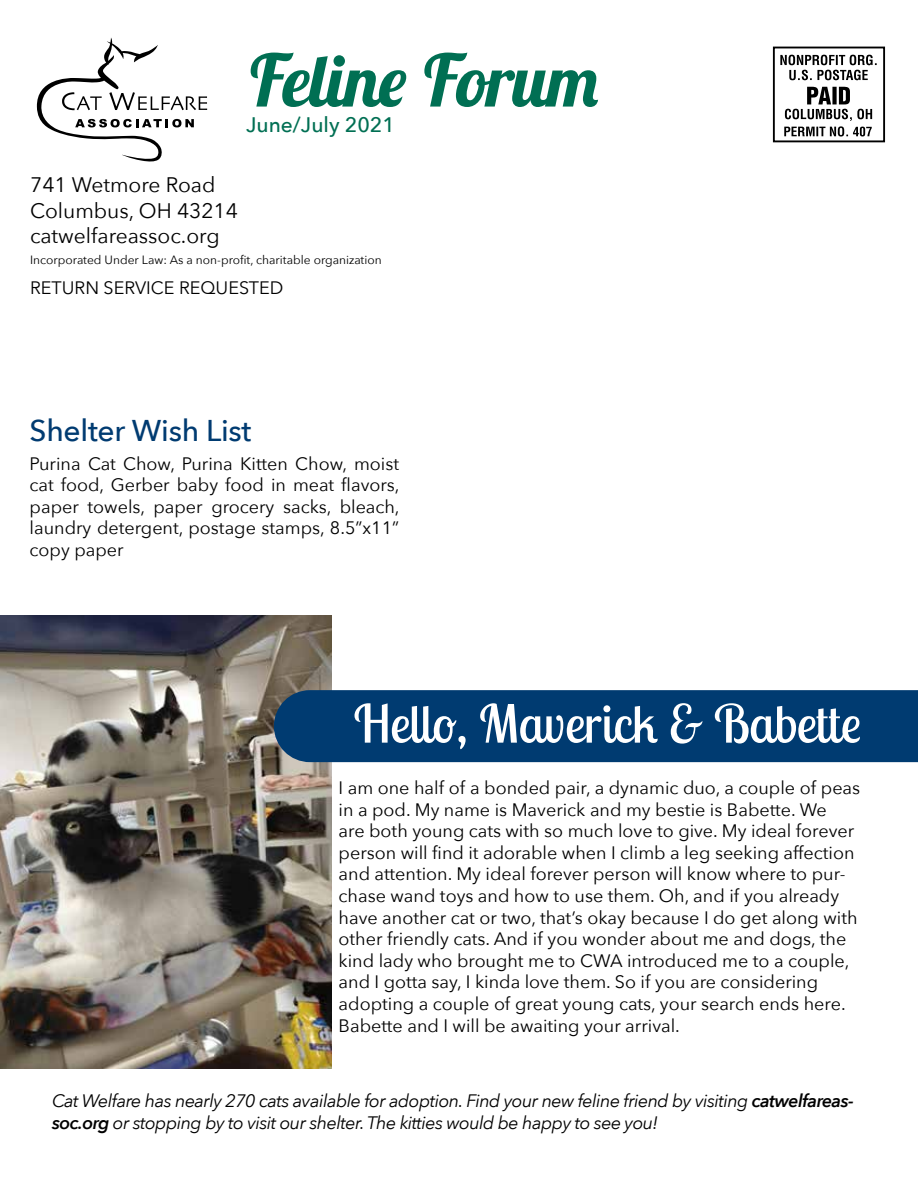
<style>
.page{position:relative;width:918px;height:1188px;background:#fff}
.page>*{position:absolute;margin:0;border:0;box-sizing:border-box;transform-origin:0 0}
.t1{font:italic 700 72px "Lobster Two";letter-spacing:-.02em;color:#006f53}
.t2{font:52.5px "Lobster Two";color:#fff}
.t3{font:500 30px "Avenir Next";letter-spacing:-.01em;color:#003b71}
.t4{font:21px/25.2px "Avenir Next";color:#000}
.t5{font:500 21px "Avenir Next";color:#006f53}
.t6{font:18px/21.6px "Avenir Next";color:#000}
.t7{font:italic 18px/21.6px "Avenir Next";letter-spacing:-.03em;color:#000}
.t8{font:12px "Avenir Next";color:#000}
.s1{font-weight:600}
</style>
<div class="page">
<img style="left:0;top:616px;width:332px;height:453px">
<div style="left:274px;top:690px;width:644px;height:72px;background:#003b71"></div>
<svg style="left:37px;top:38px;width:170px;height:124px"></svg>
<svg style="left:780px;top:55px;width:97px;height:25px"></svg>
<div style="left:773px;top:47px;width:112px;height:95px;border:2px solid #000"></div>
<svg style="left:784px;top:87px;width:88px;height:50px"></svg>
<h1 class="t1" style="left:246px;top:35px;width:357px">Feline Forum</h1>
<p class="t5" style="left:246px;top:107px;width:150px">June/July 2021</p>
<p class="t4" style="left:30px;top:172px;width:209px">741 Wetmore Road<br>Columbus, OH 43214 catwelfareassoc.org</p>
<p class="t8" style="left:30px;top:250px;width:353px">Incorporated Under Law: As a non-profit, charitable organization</p>
<p class="t6" style="left:30px;top:276px;width:255px">RETURN SERVICE REQUESTED</p>
<h3 class="t3" style="left:30px;top:405px;width:223px">Shelter Wish List</h3>
<p class="t6" style="left:30px;top:452px;width:372px;text-align:justify">Purina Cat Chow, Purina Kitten Chow, moist cat food, Gerber baby food in meat flavors, paper towels, paper grocery sacks, bleach, laundry detergent, postage stamps, 8.5”x11” copy paper</p>
<h2 class="t2" style="left:354px;top:690px;width:509px">Hello, Maverick &amp; Babette</h2>
<p class="t6" style="left:339px;top:776px;width:523px">I am one half of a bonded pair, a dynamic duo, a couple of peas in a pod. My name is Maverick and my bestie is Babette. We<br>are both young cats with so much love to give. My ideal forever person will find it adorable when I climb a leg seeking affection and attention. My ideal forever person will know where to pur&shy;chase wand toys and how to use them. Oh, and if you already have another cat or two, that’s okay because I do get along with other friendly cats. And if you wonder about me and dogs, the kind lady who brought me to CWA introduced me to a couple, and I gotta say, I kinda love them. So if you are considering adopting a couple of great young cats, your search ends here.<br>Babette and I will be awaiting your arrival.</p>
<p class="t7" style="left:52px;top:1089px;width:803px">Cat Welfare has nearly 270 cats available for adoption. Find your new feline friend by visiting <span class="s1">catwelfareas&shy;soc.org</span> or stopping by to visit our shelter. The kitties would be happy to see you!</p>
</div>
